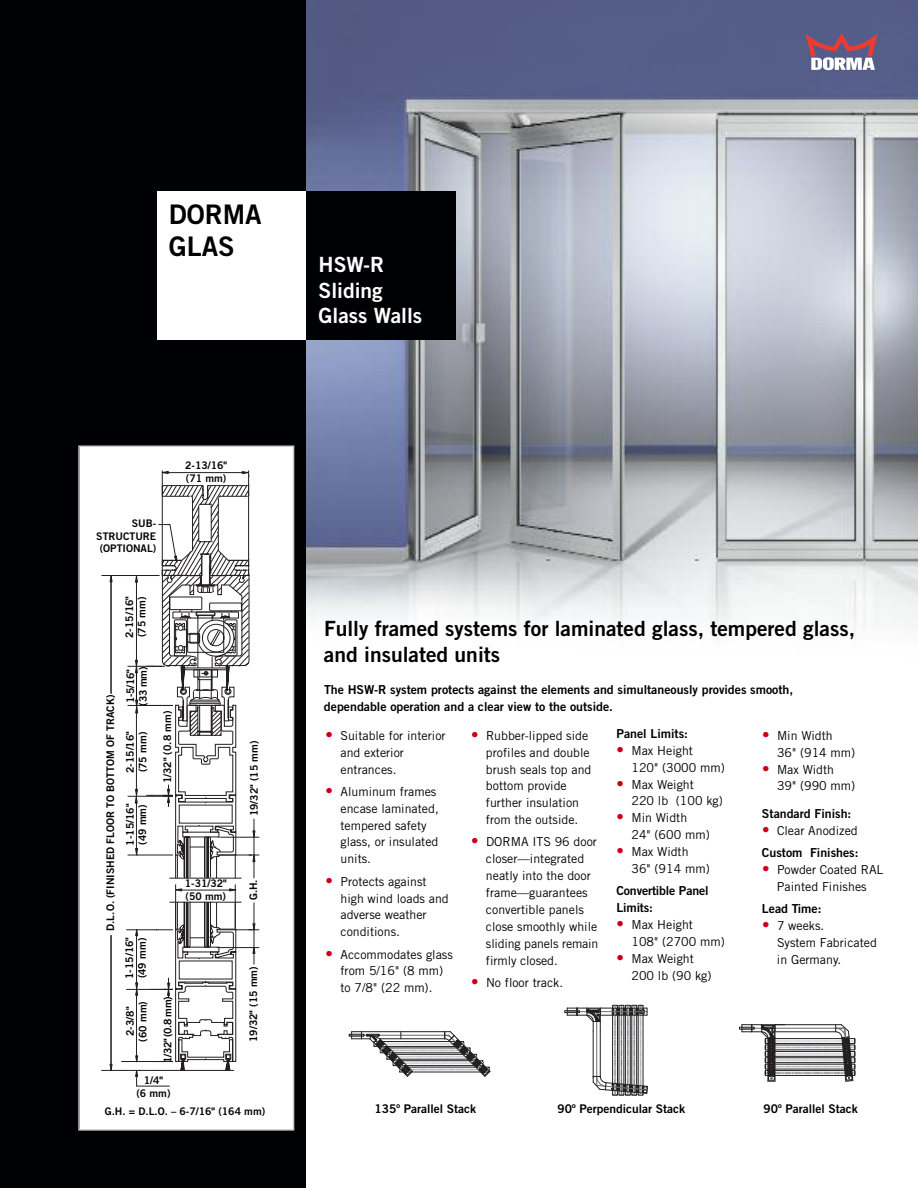
<style>
.page{position:relative;width:918px;height:1188px;background:#fff}
.page>*{position:absolute;margin:0;border:0;box-sizing:border-box;transform-origin:0 0}
.t1{font:27px/31.5px "Trade Gothic LT Std Bd 2";color:#000}
.t2{font:21px/25.5px "Trade Gothic LT Std Bd 2";color:#000}
.t3{font:21px/25.5px "Trade Gothic LT Std Bd 2";color:#fff}
.t4{font:12.3px/17px "Trade Gothic LT Std";color:#000}
.t5{font:12.3px/17px "Trade Gothic LT Std Bd 2";color:#000}
.t6{font:12px "Trade Gothic LT Std Bd 2";color:#000}
.t7{font:10.5px/12.6px "Trade Gothic LT Std Bd 2";color:#040503}
.s1{font-size:15px;color:#ca0016}
</style>
<div class="page">
<img style="left:306px;top:0;width:612px;height:630px">
<div style="left:0;top:0;width:306px;height:1188px;background:#000103"></div>
<svg style="left:806px;top:33px;width:72px;height:37px"></svg>
<div style="left:157px;top:191px;width:151px;height:149px;background:#fff"></div>
<div style="left:306px;top:191px;width:149px;height:149px;background:#000103"></div>
<div style="left:80px;top:447px;width:213px;height:682px;background:#fff"></div>
<hr style="left:101px;top:1070px;width:133px;height:1px;background:#231f20">
<hr style="left:121px;top:1061px;width:52px;height:1px;background:#231f20">
<hr style="left:218px;top:930px;width:41px;height:1px;background:#231f20">
<hr style="left:218px;top:947px;width:41px;height:1px;background:#231f20">
<hr style="left:220px;top:855px;width:39px;height:1px;background:#231f20">
<hr style="left:220px;top:837px;width:39px;height:1px;background:#231f20">
<hr style="left:126px;top:930px;width:47px;height:1px;background:#231f20">
<hr style="left:126px;top:989px;width:47px;height:1px;background:#231f20">
<hr style="left:128px;top:855px;width:45px;height:1px;background:#231f20">
<hr style="left:128px;top:796px;width:45px;height:1px;background:#231f20">
<hr style="left:248px;top:470px;width:1px;height:104px;background:#231f20">
<hr style="left:162px;top:470px;width:1px;height:104px;background:#231f20">
<hr style="left:128px;top:705px;width:45px;height:1px;background:#231f20">
<hr style="left:128px;top:666px;width:34px;height:1px;background:#231f20">
<hr style="left:101px;top:575px;width:55px;height:1px;background:#231f20">
<svg style="left:110px;top:576px;width:3px;height:6px"></svg>
<svg style="left:242px;top:471px;width:8px;height:6px"></svg>
<svg style="left:161px;top:471px;width:8px;height:3px"></svg>
<hr style="left:163px;top:472px;width:81px;height:1px;background:#231f20">
<svg style="left:135px;top:485px;width:120px;height:602px"></svg>
<svg style="left:110px;top:1064px;width:3px;height:7px"></svg>
<hr style="left:111px;top:935px;width:1px;height:130px;background:#231f20">
<hr style="left:111px;top:579px;width:1px;height:115px;background:#231f20">
<div style="left:78px;top:446px;width:216px;height:685px;border:2px solid #ccc"></div>
<svg style="left:349px;top:1031px;width:142px;height:46px"></svg>
<svg style="left:565px;top:1005px;width:83px;height:90px"></svg>
<svg style="left:739px;top:1024px;width:116px;height:58px"></svg>
<hr style="left:768px;top:1038px;width:1px;height:43px;background:#231f20">
<hr style="left:775px;top:1038px;width:1px;height:43px;background:#231f20">
<h1 class="t1" style="left:169px;top:201px;width:95px">DORMA<br>GLAS</h1>
<h2 class="t3" style="left:319px;top:254px;width:105px">HSW-R<br>Sliding<br>Glass Walls</h2>
<p class="t7" style="left:96px;top:518px;width:62px;text-align:right">SUB-<br>STRUCTURE (OPTIONAL)</p>
<p class="t7" style="left:185px;top:460px;width:43px">2-13/16" (71 mm)</p>
<p class="t7" style="left:124px;top:638px;width:43px;rotate:-90deg">2-15/16" (75 mm)</p>
<p class="t7" style="left:105px;top:931px;width:237px;rotate:-90deg">D.L.O. (FINISHED FLOOR TO BOTTOM OF TRACK)</p>
<p class="t7" style="left:125px;top:706px;width:40px;rotate:-90deg">1-5/16" (33 mm)</p>
<p class="t7" style="left:125px;top:773px;width:43px;rotate:-90deg">2-15/16" (75 mm)</p>
<p class="t7" style="left:125px;top:846px;width:43px;rotate:-90deg">1-15/16" (49 mm)</p>
<p class="t7" style="left:124px;top:979px;width:43px;rotate:-90deg">1-15/16" (49 mm)</p>
<p class="t7" style="left:125px;top:1042px;width:42px;text-align:center;rotate:-90deg">2-3/8" (60 mm)</p>
<p class="t7" style="left:162px;top:783px;width:74px;rotate:-90deg">1/32" (0.8 mm)</p>
<p class="t7" style="left:185px;top:878px;width:43px">1-31/32" (50 mm)</p>
<p class="t7" style="left:162px;top:1063px;width:67px;rotate:-90deg">1/32" (0.8 mm)</p>
<p class="t7" style="left:249px;top:816px;width:77px;rotate:-90deg">19/32" (15 mm)</p>
<p class="t7" style="left:248px;top:900px;width:22px;rotate:-90deg">G.H.</p>
<p class="t7" style="left:248px;top:1042px;width:77px;rotate:-90deg">19/32" (15 mm)</p>
<p class="t7" style="left:136px;top:1075px;width:36px;text-align:center">1/4"<br>(6 mm)</p>
<p class="t7" style="left:105px;top:1105px;width:162px">G.H. = D.L.O. – 6-7/16" (164 mm)</p>
<h2 class="t2" style="left:324px;top:618px;width:533px">Fully framed systems for laminated glass, tempered glass, and insulated units</h2>
<p class="t5" style="left:324px;top:683px;width:471px">The HSW-R system protects against the elements and simultaneously provides smooth, dependable operation and a clear view to the outside.</p>
<p class="t4" style="left:340px;top:728px;width:107px;text-indent:-15px"><span class="s1">•</span> Suitable for interior and exterior entrances.</p>
<p class="t4" style="left:340px;top:784px;width:100px;text-indent:-15px"><span class="s1">•</span> Aluminum frames encase laminated, tempered safety glass, or insulated units.</p>
<p class="t4" style="left:340px;top:874px;width:110px;text-indent:-15px"><span class="s1">•</span> Protects against high wind loads and adverse weather conditions.</p>
<p class="t4" style="left:326px;top:947px;width:129px;text-align:center"><span class="s1">•</span> Accommodates glass from 5/16" (8 mm)<br>to 7/8" (22 mm).</p>
<p class="t5" style="left:616px;top:726px;width:73px">Panel Limits:</p>
<p class="t4" style="left:632px;top:743px;width:95px;text-indent:-15px"><span class="s1">•</span> Max Height<br>120" (3000 mm)</p>
<p class="t4" style="left:632px;top:777px;width:93px;text-indent:-15px"><span class="s1">•</span> Max Weight<br>220 lb (100 kg)</p>
<p class="t4" style="left:632px;top:811px;width:80px;text-indent:-15px"><span class="s1">•</span> Min Width<br>24" (600 mm)</p>
<p class="t4" style="left:632px;top:844px;width:80px;text-indent:-15px"><span class="s1">•</span> Max Width<br>36" (914 mm)</p>
<p class="t5" style="left:616px;top:883px;width:94px">Convertible Panel<br>Limits:</p>
<p class="t4" style="left:632px;top:917px;width:95px;text-indent:-15px"><span class="s1">•</span> Max Height<br>108" (2700 mm)</p>
<p class="t4" style="left:632px;top:951px;width:82px;text-indent:-15px"><span class="s1">•</span> Max Weight<br>200 lb (90 kg)</p>
<p class="t4" style="left:486px;top:728px;width:107px;text-indent:-15px"><span class="s1">•</span> Rubber-lipped side profiles and double brush seals top and bottom provide further insulation from the outside.</p>
<p class="t4" style="left:486px;top:835px;width:114px;text-indent:-15px"><span class="s1">•</span> DORMA ITS 96 door closer—integrated neatly into the door frame—guarantees convertible panels close smoothly while sliding panels remain firmly closed.</p>
<p class="t4" style="left:471px;top:975px;width:94px"><span class="s1">•</span> No floor track.</p>
<p class="t4" style="left:777px;top:728px;width:80px;text-indent:-15px"><span class="s1">•</span> Min Width<br>36" (914 mm)</p>
<p class="t4" style="left:777px;top:762px;width:80px;text-indent:-15px"><span class="s1">•</span> Max Width<br>39" (990 mm)</p>
<p class="t5" style="left:762px;top:806px;width:91px">Standard Finish:</p>
<p class="t4" style="left:762px;top:823px;width:97px"><span class="s1">•</span> Clear Anodized</p>
<p class="t5" style="left:762px;top:846px;width:98px">Custom Finishes:</p>
<p class="t4" style="left:762px;top:862px;width:123px;text-align:center"><span class="s1">•</span> Powder Coated RAL<br>Painted Finishes</p>
<p class="t5" style="left:762px;top:902px;width:61px">Lead Time:</p>
<p class="t4" style="left:777px;top:918px;width:101px;text-indent:-15px"><span class="s1">•</span> 7 weeks.<br>System Fabricated in Germany.</p>
<p class="t6" style="left:374px;top:1105px;width:103px">135º Parallel Stack</p>
<p class="t6" style="left:558px;top:1105px;width:129px">90º Perpendicular Stack</p>
<p class="t6" style="left:763px;top:1105px;width:96px">90º Parallel Stack</p>
</div>
